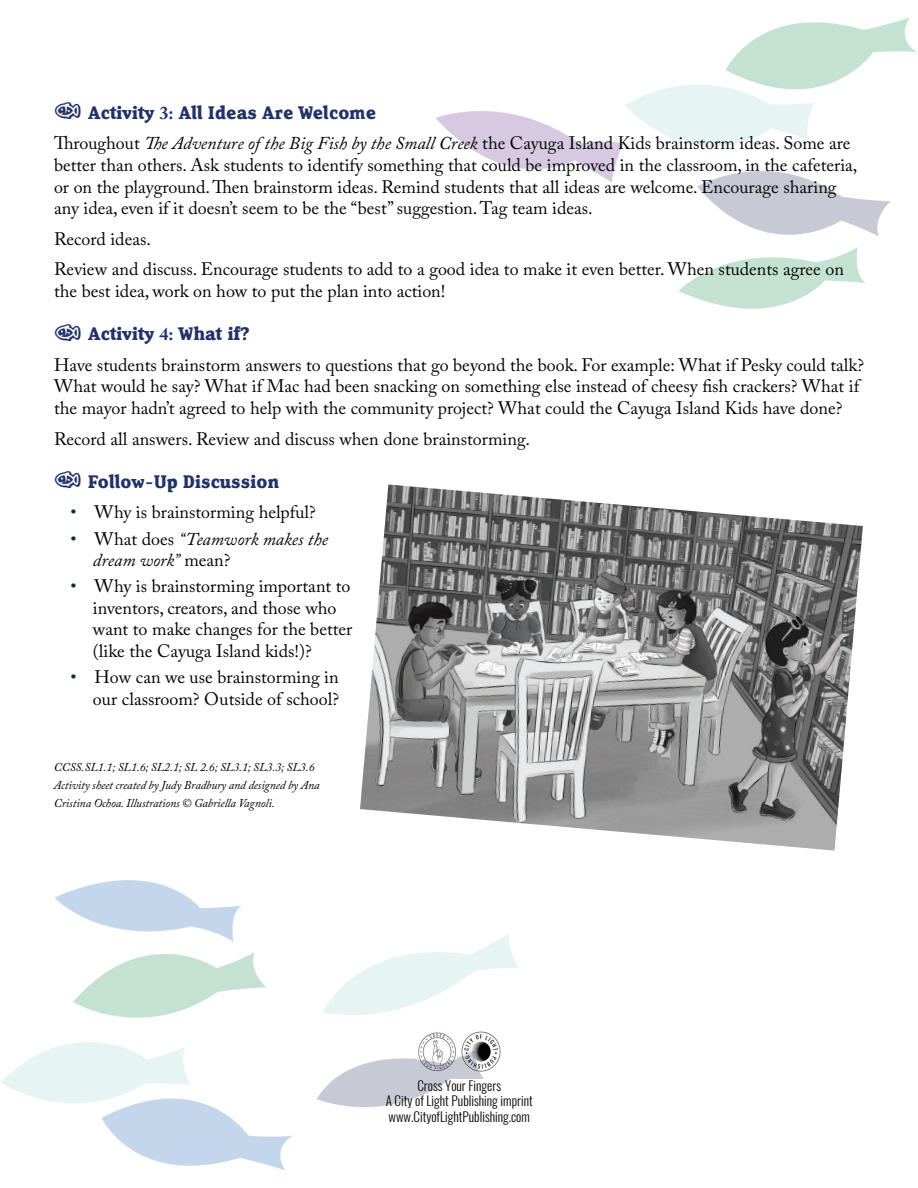
<style>
.page{position:relative;width:918px;height:1188px;background:#fff}
.page>*{position:absolute;margin:0;border:0;box-sizing:border-box;transform-origin:0 0}
.t1{font:18px/21.6px "Adobe Caslon Pro";color:#040503}
.t2{font:700 18px "Isle Body PERSONALUSE";color:#22326a}
.t3{font:italic 18px/21.6px "Adobe Caslon Pro";color:#040503}
.t4{font:300 13.05px/15.8px "Oswald";color:#040503;text-align:center}
.t5{font:italic 12px/18px "Adobe Caslon Pro";letter-spacing:-.01em;color:#040503}
.s1{font-family:"Fishes";font-weight:400;font-size:28.5px}
.s2{font-family:"Adobe Caslon Pro"}
.s3{font-style:italic}
.s4{color:#073422}
.s5{font-style:normal;color:#073422}
.s6{font-style:normal}
</style>
<div class="page">
<img style="left:1px;top:17px;width:916px;height:1154px">
<img style="left:462px;top:1032px;width:39px;height:39px">
<img style="left:418px;top:1032px;width:39px;height:39px">
<img style="left:360px;top:484px;width:503px;height:367px">
<svg style="left:54px;top:136px;width:19px;height:14px"></svg>
<svg style="left:146px;top:137px;width:16px;height:13px"></svg>
<svg style="left:212px;top:179px;width:20px;height:14px"></svg>
<svg style="left:703px;top:379px;width:9px;height:14px"></svg>
<p class="t2" style="left:54px;top:101px;width:324px"><span class="s1">h</span> Activity <span class="s2">3:</span> All Ideas Are Welcome</p>
<p class="t1" style="left:54px;top:132px;width:805px;text-indent:19px">roughout <span class="s3">e Adventure of the Big Fish by the Small Creek</span> the Cayuga Island Kids brainstorm ideas. Some are better than others. Ask students to identify something that could be improved in the classroom, in the cafeteria, or on the playground. en brainstorm ideas. Remind students that all ideas are welcome. Encourage sharing any idea, even if it doesn’t seem to be the “best” suggestion. Tag team ideas.</p>
<p class="t1" style="left:54px;top:223px;width:791px;line-height:30.6px">Record ideas.<br>Review and discuss. Encourage students to add to a good idea to make it even better. When students agree on</p>
<p class="t1" style="left:54px;top:280px;width:393px">the best idea, work on how to put the plan into action!</p>
<p class="t2" style="left:54px;top:322px;width:198px"><span class="s1">h</span> Activity <span class="s2">4:</span> What if?</p>
<p class="t1" style="left:54px;top:354px;width:812px">Have students brainstorm answers to questions that go beyond the book. For example: What if Pesky could talk?<br>What would he say? What if Mac had been snacking on something else instead of cheesy sh crackers? What if the mayor hadn’t agreed to help with the community project? What could the Cayuga Island Kids have done?</p>
<p class="t1" style="left:54px;top:428px;width:478px">Record all answers. Review and discuss when done brainstorming.</p>
<p class="t2" style="left:54px;top:470px;width:227px"><span class="s1">h</span> Follow-Up Discussion</p>
<p class="t1" style="left:70px;top:501px;width:247px"><span class="s4">•</span> Why is brainstorming helpful?</p>
<p class="t3" style="left:93px;top:528px;width:237px;text-indent:-22px"><span class="s5">•</span> <span class="s6">What does</span> “Teamwork makes the dream work” <span class="s6">mean?</span></p>
<p class="t1" style="left:93px;top:575px;width:261px;text-indent:-22px"><span class="s4">•</span> Why is brainstorming important to inventors, creators, and those who want to make changes for the better (like the Cayuga Island kids!)?</p>
<p class="t1" style="left:70px;top:666px;width:270px;text-align:right"><span class="s4">•</span> How can we use brainstorming in our classroom? Outside of school?</p>
<p class="t5" style="left:54px;top:758px;width:267px">CCSS.SL1.1; SL1.6; SL2.1; SL 2.6; SL3.1; SL3.3; SL3.6<br>Activity sheet created by Judy Bradbury and designed by Ana<br>Cristina Ochoa. Illustrations © Gabriella Vagnoli.</p>
<p class="t4" style="left:386px;top:1077px;width:149px">Cross Your Fingers<br>A City of Light Publishing imprint www.CityofLightPublishing.com</p>
</div>
